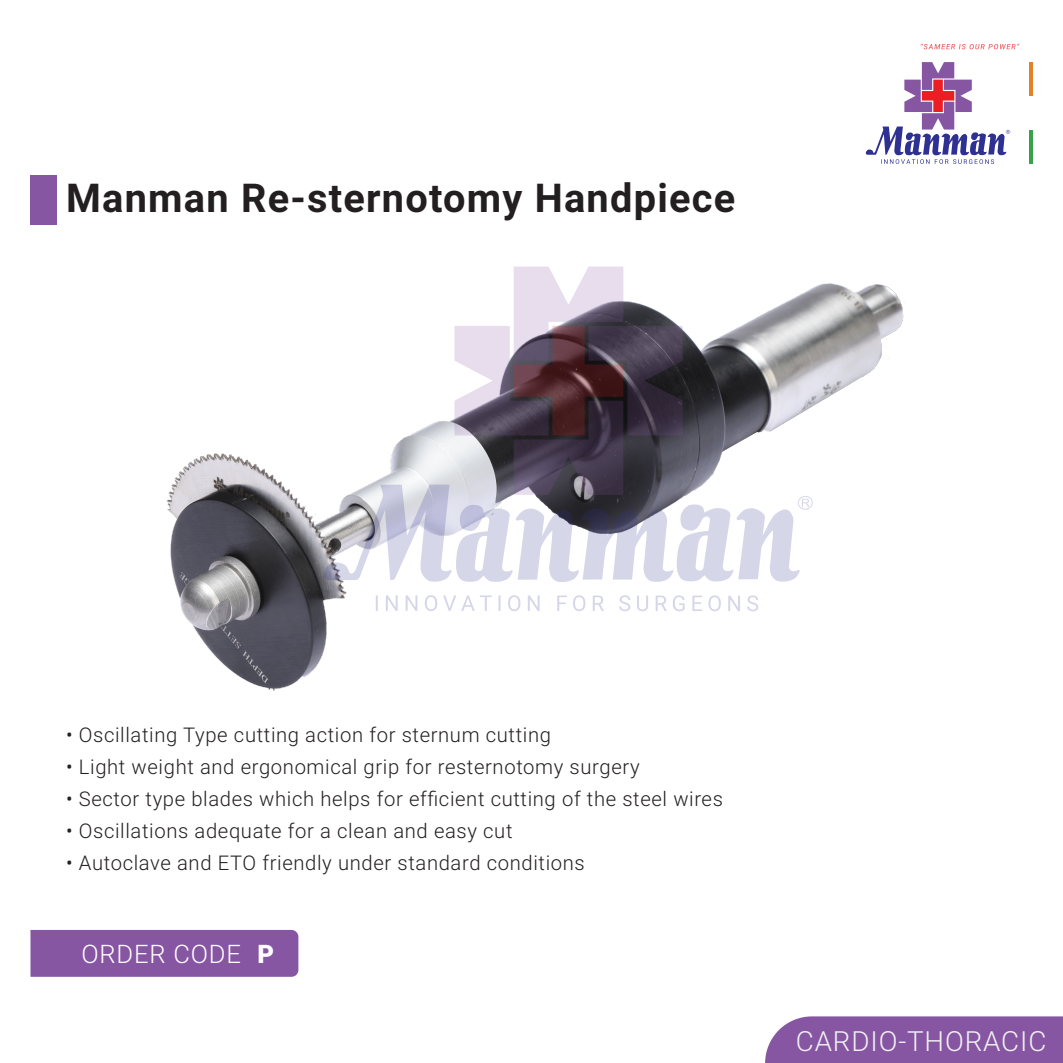
<style>
.page{position:relative;width:1063px;height:1063px;background:#fff}
.page>*{position:absolute;margin:0;border:0;box-sizing:border-box;transform-origin:0 0}
.t1{font:700 39.75px "Roboto";letter-spacing:.03em;color:#231f20}
.t2{font:300 27.75px "Roboto";letter-spacing:.03em;color:#f1f1f2}
.t3{font:300 25.58px "Roboto";letter-spacing:.03em;color:#fff}
.t4{font:300 20.25px "Roboto";letter-spacing:.03em;color:#231f20}
.s1{font-weight:900}
</style>
<div class="page">
<div style="left:30px;top:930px;width:268px;height:47px;background:#8756a3"></div>
<svg style="left:866px;top:62px;width:144px;height:102px"></svg>
<svg style="left:921px;top:44px;width:98px;height:5px"></svg>
<hr style="left:1029px;top:62px;width:3px;height:34px;background:#e38125">
<hr style="left:1029px;top:130px;width:3px;height:34px;background:#38a149">
<div style="left:30px;top:175px;width:27px;height:50px;background:#8756a3"></div>
<img style="left:166px;top:283px;width:738px;height:408px">
<svg style="left:800px;top:496px;width:13px;height:14px"></svg>
<svg style="left:376px;top:595px;width:2px;height:16px"></svg>
<svg style="left:386px;top:595px;width:12px;height:16px"></svg>
<svg style="left:406px;top:595px;width:11px;height:16px"></svg>
<svg style="left:425px;top:595px;width:12px;height:16px"></svg>
<svg style="left:443px;top:595px;width:49px;height:16px"></svg>
<svg style="left:499px;top:595px;width:2px;height:16px"></svg>
<svg style="left:508px;top:595px;width:12px;height:16px"></svg>
<svg style="left:528px;top:595px;width:12px;height:16px"></svg>
<svg style="left:557px;top:596px;width:10px;height:15px"></svg>
<svg style="left:573px;top:595px;width:12px;height:16px"></svg>
<svg style="left:593px;top:596px;width:11px;height:15px"></svg>
<svg style="left:619px;top:595px;width:11px;height:16px"></svg>
<svg style="left:637px;top:596px;width:11px;height:15px"></svg>
<svg style="left:656px;top:596px;width:11px;height:15px"></svg>
<svg style="left:673px;top:595px;width:12px;height:16px"></svg>
<svg style="left:692px;top:596px;width:10px;height:15px"></svg>
<svg style="left:708px;top:595px;width:13px;height:16px"></svg>
<svg style="left:728px;top:596px;width:12px;height:15px"></svg>
<svg style="left:747px;top:595px;width:11px;height:16px"></svg>
<svg style="left:324px;top:485px;width:476px;height:97px"></svg>
<svg style="left:454px;top:267px;width:229px;height:228px"></svg>
<div style="left:765px;top:1016px;width:298px;height:47px;background:#8756a3"></div>
<h1 class="t1" style="left:66px;top:170px;width:671px">Manman Re-sternotomy Handpiece</h1>
<p class="t4" style="left:66px;top:720px;width:486px">• Oscillating Type cutting action for sternum cutting</p>
<p class="t4" style="left:66px;top:753px;width:575px">• Light weight and ergonomical grip for resternotomy surgery</p>
<p class="t4" style="left:66px;top:785px;width:658px">• Sector type blades which helps for efficient cutting of the steel wires</p>
<p class="t4" style="left:66px;top:817px;width:448px">• Oscillations adequate for a clean and easy cut</p>
<p class="t4" style="left:66px;top:849px;width:520px">• Autoclave and ETO friendly under standard conditions</p>
<p class="t3" style="left:81px;top:936px;width:194px">ORDER CODE <span class="s1">P</span></p>
<h2 class="t2" style="left:796px;top:1022px;width:252px">CARDIO-THORACIC</h2>
</div>
